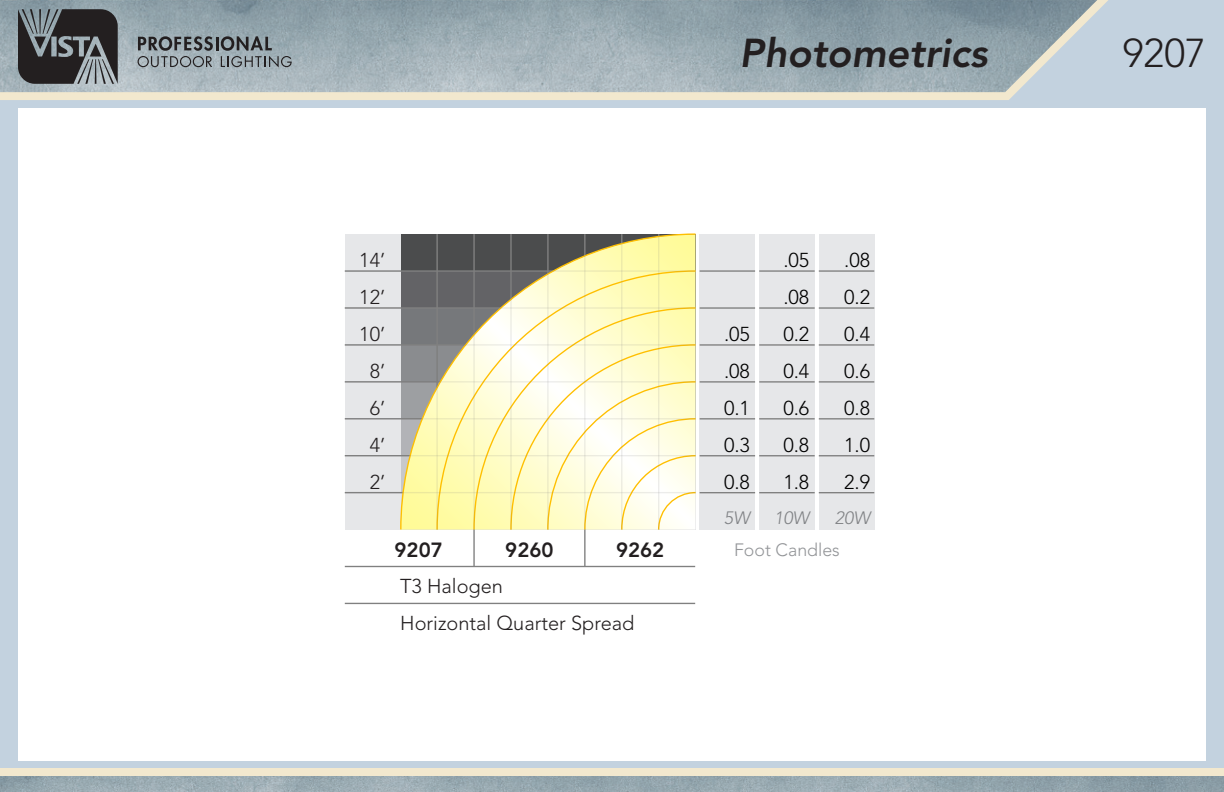
<style>
.page{position:relative;width:1224px;height:792px;background:#c3d2df}
.page>*{position:absolute;margin:0;border:0;box-sizing:border-box;transform-origin:0 0}
.t1{font:italic 800 40px "Avenir";color:#231f20}
.t2{font:300 40px "Avenir";color:#231f20}
.t3{font:800 20.4px "Avenir";color:#231f20}
.t4{font:300 20px "Avenir";color:#000}
.t5{font:300 20px/37px "Avenir";color:#231f20}
.t6{font:300 17.8px "Avenir";color:#939598}
.t7{font:italic 300 17.8px "Avenir";color:#808285}
</style>
<div class="page">
<div style="left:18px;top:108px;width:1188px;height:652px;background:#fff"></div>
<div style="left:0;top:768px;width:1224px;height:22px;background:#f2e8ce"></div>
<img style="left:0;top:776px;width:1224px;height:16px">
<svg style="left:0;top:0;width:1108px;height:100px;fill:#f2e8ce"></svg>
<img style="left:0;top:0;width:1097px;height:92px">
<svg style="left:18px;top:9px;width:100px;height:75px;background:#4b4d50"></svg>
<svg style="left:138px;top:36px;width:154px;height:32px;background:#808a8f"></svg>
<div style="left:345px;top:234px;width:55px;height:296px;background:#e6e7e9"></div>
<div style="left:700px;top:234px;width:55px;height:296px;background:#e6e7e9"></div>
<hr style="left:700px;top:492px;width:55px;height:1px;background:#808080">
<hr style="left:700px;top:455px;width:55px;height:1px;background:#808080">
<hr style="left:700px;top:418px;width:55px;height:2px;background:#808080">
<hr style="left:700px;top:381px;width:55px;height:2px;background:#808080">
<hr style="left:700px;top:344px;width:55px;height:2px;background:#808080">
<hr style="left:700px;top:307px;width:55px;height:2px;background:#808080">
<div style="left:759px;top:234px;width:56px;height:296px;background:#e6e7e9"></div>
<hr style="left:759px;top:492px;width:56px;height:1px;background:#808080">
<hr style="left:759px;top:455px;width:56px;height:1px;background:#808080">
<hr style="left:759px;top:418px;width:56px;height:2px;background:#808080">
<hr style="left:759px;top:381px;width:56px;height:2px;background:#808080">
<hr style="left:759px;top:344px;width:56px;height:2px;background:#808080">
<hr style="left:759px;top:307px;width:56px;height:2px;background:#808080">
<div style="left:819px;top:234px;width:55px;height:296px;background:#e6e7e9"></div>
<hr style="left:819px;top:492px;width:55px;height:1px;background:#808080">
<hr style="left:819px;top:455px;width:55px;height:1px;background:#808080">
<hr style="left:819px;top:418px;width:55px;height:2px;background:#808080">
<hr style="left:819px;top:381px;width:55px;height:2px;background:#808080">
<hr style="left:819px;top:344px;width:55px;height:2px;background:#808080">
<hr style="left:819px;top:307px;width:55px;height:2px;background:#808080">
<hr style="left:700px;top:270px;width:55px;height:2px;background:#808080">
<hr style="left:759px;top:270px;width:56px;height:2px;background:#808080">
<hr style="left:819px;top:270px;width:55px;height:2px;background:#808080">
<hr style="left:345px;top:603px;width:350px;height:1px;background:#808080">
<hr style="left:345px;top:566px;width:350px;height:1px;background:#808080">
<svg style="left:399px;top:233px;width:297px;height:297px;background:#9f9d80"></svg>
<svg style="left:438px;top:270px;width:258px;height:260px;background:#d5d2a2"></svg>
<svg style="left:475px;top:307px;width:221px;height:223px;background:#fcf8c8"></svg>
<svg style="left:512px;top:344px;width:184px;height:186px"></svg>
<hr style="left:345px;top:492px;width:350px;height:1px;background:#808080">
<hr style="left:345px;top:455px;width:350px;height:1px;background:#808080">
<hr style="left:345px;top:418px;width:350px;height:1px;background:#808080">
<hr style="left:345px;top:381px;width:350px;height:2px;background:#808080">
<hr style="left:345px;top:344px;width:350px;height:2px;background:#808080">
<hr style="left:345px;top:307px;width:350px;height:2px;background:#808080">
<hr style="left:345px;top:270px;width:350px;height:2px;background:#808080">
<hr style="left:658px;top:234px;width:1px;height:296px;background:#808080">
<hr style="left:621px;top:234px;width:1px;height:296px;background:#808080">
<hr style="left:584px;top:234px;width:2px;height:296px;background:#808080">
<hr style="left:547px;top:234px;width:2px;height:296px;background:#808080">
<hr style="left:510px;top:234px;width:2px;height:296px;background:#808080">
<hr style="left:473px;top:234px;width:2px;height:296px;background:#808080">
<hr style="left:436px;top:234px;width:2px;height:296px;background:#808080">
<hr style="left:473px;top:530px;width:2px;height:36px;background:#808080">
<hr style="left:584px;top:530px;width:2px;height:36px;background:#808080">
<p class="t1" style="left:740px;top:29px;width:250px">Photometrics</p>
<p class="t2" style="left:1123px;top:29px;width:85px">9207</p>
<p class="t5" style="left:359px;top:242px;width:28px">14’</p>
<p class="t4" style="left:783px;top:248px;width:28px">.05</p>
<p class="t4" style="left:844px;top:248px;width:28px">.08</p>
<p class="t5" style="left:359px;top:279px;width:28px;text-align:center">12’<br>10’<br>8’<br>6’</p>
<p class="t4" style="left:783px;top:285px;width:28px">.08</p>
<p class="t4" style="left:844px;top:285px;width:28px">0.2</p>
<p class="t4" style="left:724px;top:322px;width:28px">.05</p>
<p class="t4" style="left:783px;top:322px;width:28px">0.2</p>
<p class="t4" style="left:844px;top:322px;width:28px">0.4</p>
<p class="t4" style="left:724px;top:359px;width:28px">.08</p>
<p class="t4" style="left:783px;top:359px;width:28px">0.4</p>
<p class="t4" style="left:844px;top:359px;width:28px">0.6</p>
<p class="t4" style="left:724px;top:396px;width:28px">0.1</p>
<p class="t4" style="left:783px;top:396px;width:28px">0.6</p>
<p class="t4" style="left:844px;top:396px;width:28px">0.8</p>
<p class="t5" style="left:370px;top:426px;width:17px">4’</p>
<p class="t5" style="left:370px;top:463px;width:17px">2’</p>
<p class="t3" style="left:395px;top:537px;width:50px">9207</p>
<p class="t3" style="left:505px;top:537px;width:50px">9260</p>
<p class="t3" style="left:616px;top:537px;width:50px">9262</p>
<p class="t5" style="left:400px;top:568px;width:236px;line-height:36.4px">T3 Halogen<br>Horizontal Quarter Spread</p>
<p class="t4" style="left:724px;top:433px;width:28px">0.3</p>
<p class="t4" style="left:783px;top:433px;width:28px">0.8</p>
<p class="t4" style="left:844px;top:433px;width:28px">1.0</p>
<p class="t4" style="left:724px;top:470px;width:28px">0.8</p>
<p class="t4" style="left:783px;top:470px;width:28px">1.8</p>
<p class="t4" style="left:844px;top:470px;width:28px">2.9</p>
<p class="t7" style="left:724px;top:507px;width:28px">5W</p>
<p class="t7" style="left:774px;top:507px;width:37px">10W</p>
<p class="t7" style="left:835px;top:507px;width:37px">20W</p>
<p class="t6" style="left:734px;top:540px;width:107px">Foot Candles</p>
</div>
